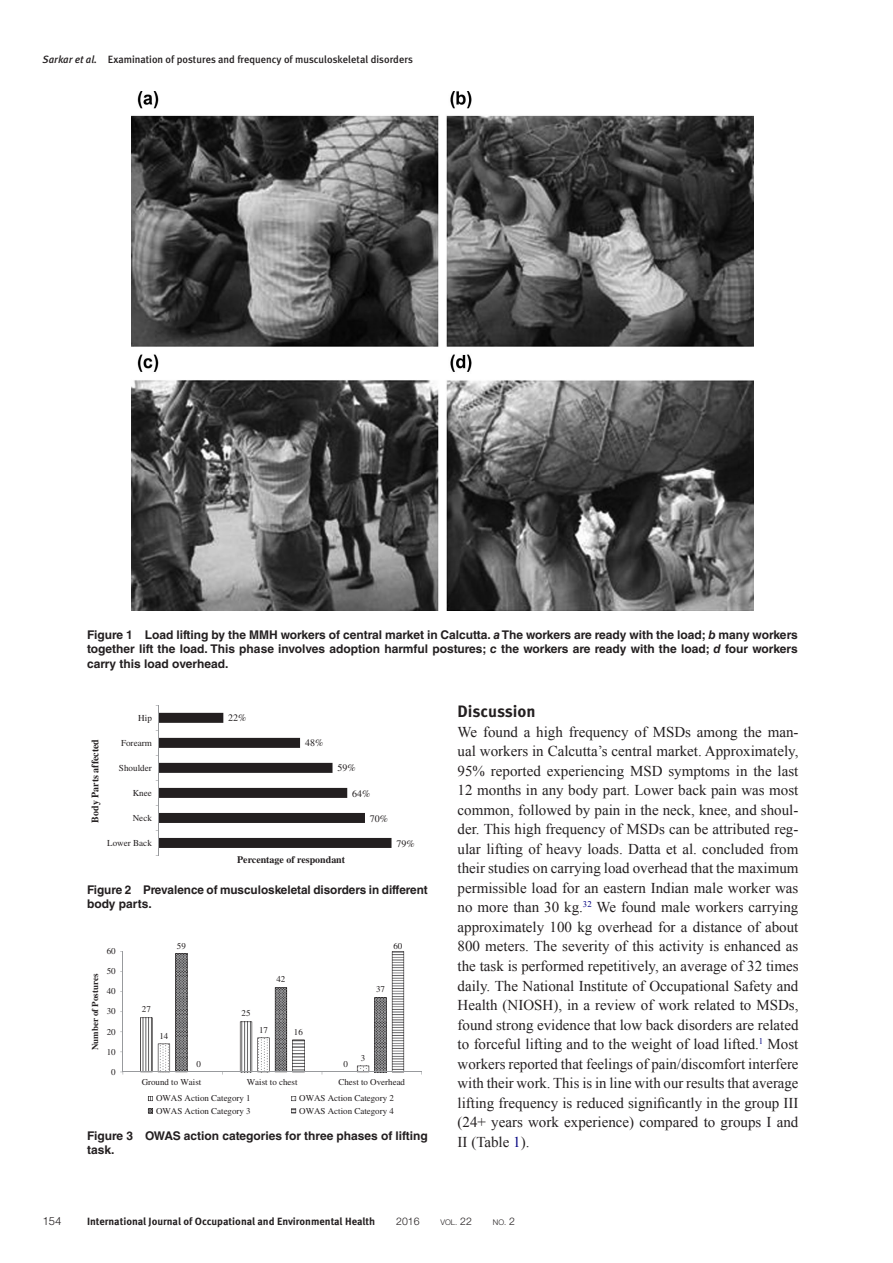
<style>
.page{position:relative;width:893px;height:1263px;background:#fff}
.page>*{position:absolute;margin:0;border:0;box-sizing:border-box;transform-origin:0 0}
.t1{font:700 16.5px "Meta Pro";letter-spacing:-.005em;color:#231f20}
.t2{font:15px/19.5px "Times New Roman";color:#231f20;text-align:justify}
.t3{font:700 12px/14.2px "Helvetica LT Std";letter-spacing:-.005em;color:#231f20}
.t4{font:300 11.25px "Helvetica LT Std";color:#231f20}
.t5{font:500 10.5px "Meta Plus";color:#231f20}
.t6{font:700 10.5px "Meta Pro";color:#231f20}
.t7{font:300 10.5px "Helvetica Neue";color:#231f20}
.t8{font:700 9.9px "Times";color:#231f20}
.t9{font:9.9px "Times Roman";color:#231f20}
.t10{font:9.15px "Times Roman";color:#231f20}
.t11{font:9px "Times Roman";color:#231f20}
.t12{font:700 9px "Times";color:#231f20}
.t13{font:300 7.8px "Helvetica Neue";color:#231f20}
.s1{font-family:"Meta Pro";font-style:italic}
.s2{font-style:italic}
.s3{color:#000080}
.s4{font-size:10.5px}
</style>
<div class="page">
<img style="left:132px;top:92px;width:621px;height:519px">
<hr style="left:158px;top:705px;width:1px;height:150px;background:#989a9d">
<svg style="left:156px;top:713px;width:235px;height:135px"></svg>
<hr style="left:123px;top:951px;width:1px;height:121px;background:#989a9d">
<hr style="left:123px;top:1072px;width:299px;height:1px;background:#989a9d">
<svg style="left:140px;top:951px;width:264px;height:123px"></svg>
<svg style="left:148px;top:1096px;width:5px;height:5px"></svg>
<svg style="left:291px;top:1096px;width:5px;height:5px"></svg>
<svg style="left:148px;top:1108px;width:5px;height:5px"></svg>
<svg style="left:291px;top:1108px;width:5px;height:5px"></svg>
<p class="t5" style="left:43px;top:53px;width:372px"><span class="s1">Sarkar et al.</span> Examination of postures and frequency of musculoskeletal disorders</p>
<p class="t3" style="left:87px;top:628px;width:712px;text-align:justify">Figure 1 Load lifting by the MMH workers of central market in Calcutta. <span class="s2">a</span> The workers are ready with the load; <span class="s2">b</span> many workers together lift the load. This phase involves adoption harmful postures; <span class="s2">c</span> the workers are ready with the load; <span class="s2">d</span> four workers carry this load overhead.</p>
<p class="t10" style="left:138px;top:712px;width:15px">Hip</p>
<p class="t9" style="left:228px;top:712px;width:20px">22%</p>
<p class="t8" style="left:89px;top:822px;width:85px;rotate:-90deg">Body Parts affected</p>
<p class="t10" style="left:121px;top:737px;width:32px">Forearm</p>
<p class="t10" style="left:119px;top:762px;width:34px">Shoulder</p>
<p class="t10" style="left:133px;top:787px;width:21px">Knee</p>
<p class="t10" style="left:133px;top:812px;width:21px">Neck</p>
<p class="t9" style="left:305px;top:737px;width:20px">48%</p>
<p class="t9" style="left:337px;top:762px;width:20px">59%</p>
<p class="t9" style="left:352px;top:788px;width:20px">64%</p>
<p class="t9" style="left:370px;top:813px;width:20px">70%</p>
<p class="t10" style="left:107px;top:837px;width:46px">Lower Back</p>
<p class="t9" style="left:397px;top:838px;width:20px">79%</p>
<p class="t8" style="left:237px;top:854px;width:109px">Percentage of respondant</p>
<p class="t3" style="left:87px;top:882px;width:342px">Figure 2 Prevalence of musculoskeletal disorders in different body parts.</p>
<p class="t12" style="left:90px;top:1050px;width:78px;rotate:-90deg">Number of Postures</p>
<p class="t11" style="left:107px;top:946px;width:10px">60</p>
<p class="t11" style="left:107px;top:966px;width:10px">50</p>
<p class="t11" style="left:107px;top:986px;width:10px">40</p>
<p class="t11" style="left:107px;top:1006px;width:10px">30</p>
<p class="t11" style="left:107px;top:1026px;width:10px">20</p>
<p class="t11" style="left:107px;top:1046px;width:10px">10</p>
<p class="t11" style="left:111px;top:1066px;width:6px">0</p>
<p class="t11" style="left:177px;top:941px;width:10px">59</p>
<p class="t11" style="left:142px;top:1004px;width:10px">27</p>
<p class="t11" style="left:159px;top:1030px;width:10px">14</p>
<p class="t11" style="left:197px;top:1058px;width:6px">0</p>
<p class="t11" style="left:276px;top:974px;width:10px">42</p>
<p class="t11" style="left:242px;top:1008px;width:10px">25</p>
<p class="t11" style="left:259px;top:1024px;width:10px">17</p>
<p class="t11" style="left:294px;top:1026px;width:10px">16</p>
<p class="t11" style="left:393px;top:941px;width:10px">60</p>
<p class="t11" style="left:376px;top:984px;width:10px">37</p>
<p class="t11" style="left:343px;top:1058px;width:6px">0</p>
<p class="t11" style="left:361px;top:1052px;width:6px">3</p>
<p class="t11" style="left:142px;top:1077px;width:61px">Ground to Waist</p>
<p class="t11" style="left:247px;top:1077px;width:52px">Waist to chest</p>
<p class="t11" style="left:338px;top:1077px;width:68px">Chest to Overhead</p>
<p class="t11" style="left:156px;top:1093px;width:96px">OWAS Action Category 1</p>
<p class="t11" style="left:299px;top:1093px;width:96px">OWAS Action Category 2</p>
<p class="t11" style="left:156px;top:1105px;width:96px">OWAS Action Category 3</p>
<p class="t11" style="left:299px;top:1105px;width:96px">OWAS Action Category 4</p>
<p class="t3" style="left:87px;top:1128px;width:342px">Figure 3 OWAS action categories for three phases of lifting task.</p>
<p class="t1" style="left:458px;top:701px;width:80px">Discussion</p>
<p class="t2" style="left:458px;top:722px;width:342px">We found a high frequency of MSDs among the man&shy;ual workers in Calcutta’s central market. Approximately, 95% reported experiencing MSD symptoms in the last 12 months in any body part. Lower back pain was most common, followed by pain in the neck, knee, and shoul&shy;der. This high frequency of MSDs can be attributed reg&shy;ular lifting of heavy loads. Datta et al. concluded from their studies on carrying load overhead that the maximum permissible load for an eastern Indian male worker was no more than 30 kg.<sup>32</sup> We found male workers carrying approximately 100 kg overhead for a distance of about 800 meters. The severity of this activity is enhanced as the task is performed repetitively, an average of 32 times daily. The National Institute of Occupational Safety and Health (NIOSH), in a review of work related to MSDs, found strong evidence that low back disorders are related to forceful lifting and to the weight of load lifted.<sup>1</sup> Most workers reported that feelings of pain/discomfort interfere with their work. This is in line with our results that average lifting frequency is reduced significantly in the group III (24+ years work experience) compared to groups I and II (Table <span class="s3">1</span>).</p>
<p class="t4" style="left:43px;top:1214px;width:20px">154</p>
<p class="t6" style="left:87px;top:1215px;width:290px">International Journal of Occupational and Environmental Health</p>
<p class="t7" style="left:396px;top:1215px;width:25px">2016</p>
<p class="t13" style="left:440px;top:1218px;width:33px">VOL. <span class="s4">22</span></p>
<p class="t13" style="left:493px;top:1218px;width:24px">NO. <span class="s4">2</span></p>
</div>
